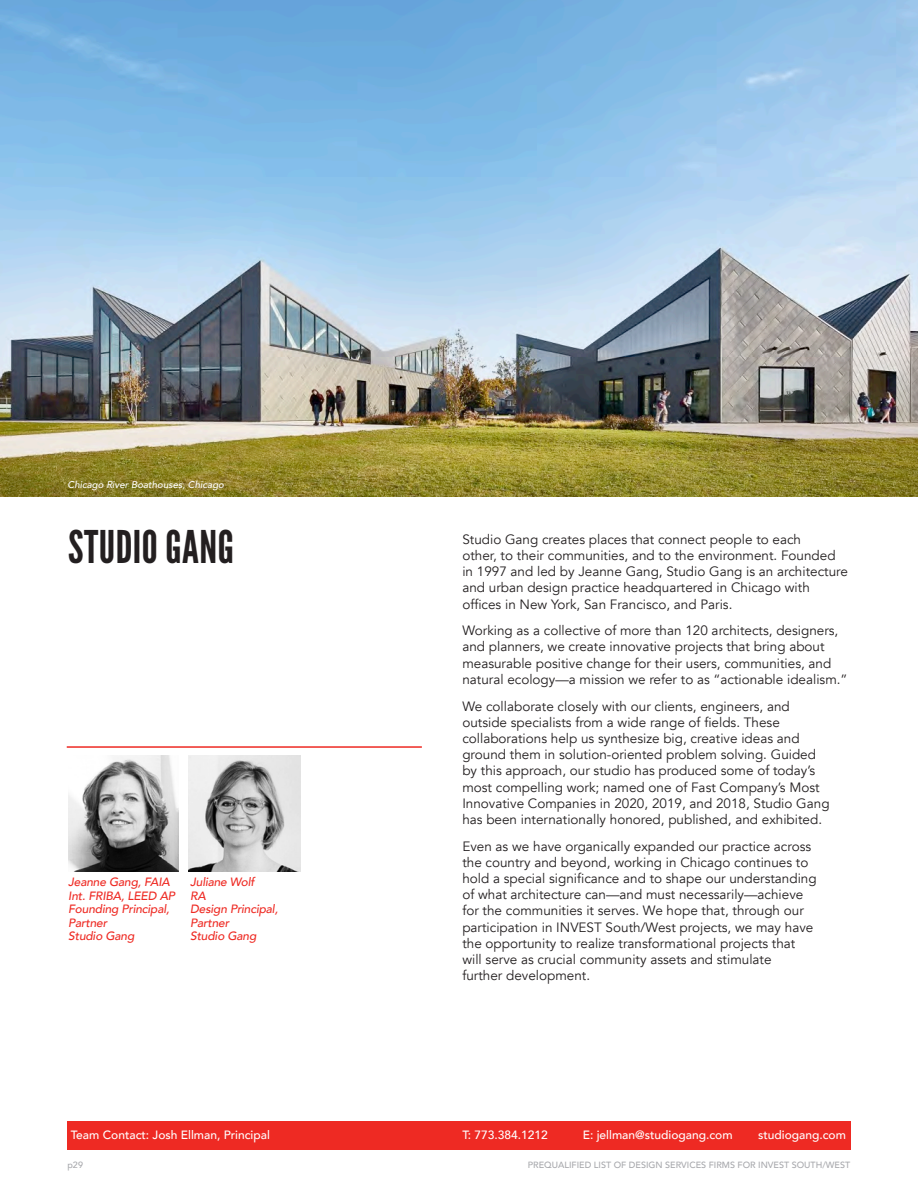
<style>
.page{position:relative;width:918px;height:1188px;background:#fff}
.page>*{position:absolute;margin:0;border:0;box-sizing:border-box;transform-origin:0 0}
.t1{font:45px "League Gothic";letter-spacing:.01em;color:#231f20}
.t2{font:13.5px/16.2px "Avenir";color:#231f20}
.t3{font:italic 500 12px/13.5px "Avenir";letter-spacing:-.015em;color:#ee2a23}
.t4{font:500 12px "Avenir";color:#fff}
.t5{font:italic 500 9.75px "Avenir";color:#fff}
.t6{font:500 9px "Avenir";color:#a8a9ad}
</style>
<div class="page">
<hr style="left:67px;top:746px;width:355px;height:2px;background:#ee2a23">
<div style="left:67px;top:1121px;width:783px;height:29px;background:#ee2a23"></div>
<img style="left:0;top:0;width:918px;height:497px">
<img style="left:189px;top:756px;width:111px;height:115px">
<img style="left:68px;top:756px;width:110px;height:115px">
<p class="t5" style="left:68px;top:479px;width:158px">Chicago River Boathouses, Chicago</p>
<p class="t1" style="left:68px;top:520px;width:167px">STUDIO GANG</p>
<p class="t3" style="left:68px;top:876px;width:103px">Jeanne Gang, FAIA</p>
<p class="t3" style="left:68px;top:889px;width:108px">Int. FRIBA, LEED AP</p>
<p class="t3" style="left:68px;top:903px;width:103px">Founding Principal,<br>Partner</p>
<p class="t3" style="left:68px;top:930px;width:68px">Studio Gang</p>
<p class="t3" style="left:190px;top:876px;width:66px">Juliane Wolf</p>
<p class="t3" style="left:190px;top:889px;width:17px">RA</p>
<p class="t3" style="left:190px;top:903px;width:89px">Design Principal,<br>Partner</p>
<p class="t3" style="left:190px;top:930px;width:68px">Studio Gang</p>
<p class="t2" style="left:462px;top:531px;width:340px">Studio Gang creates places that connect people to each</p>
<p class="t2" style="left:462px;top:547px;width:387px">other, to their communities, and to the environment. Founded in 1997 and led by Jeanne Gang, Studio Gang is an architecture and urban design practice headquartered in Chicago with offices in New York, San Francisco, and Paris.</p>
<p class="t2" style="left:462px;top:623px;width:387px">Working as a collective of more than 120 architects, designers, and planners, we create innovative projects that bring about measurable positive change for their users, communities, and natural ecology—a mission we refer to as “actionable idealism.”</p>
<p class="t2" style="left:462px;top:698px;width:329px">We collaborate closely with our clients, engineers, and</p>
<p class="t2" style="left:462px;top:714px;width:369px">outside specialists from a wide range of fields. These collaborations help us synthesize big, creative ideas and ground them in solution-oriented problem solving. Guided by this approach, our studio has produced some of today’s most compelling work; named one of Fast Company’s Most Innovative Companies in 2020, 2019, and 2018, Studio Gang has been internationally honored, published, and exhibited.</p>
<p class="t2" style="left:462px;top:838px;width:350px">Even as we have organically expanded our practice across</p>
<p class="t2" style="left:462px;top:854px;width:348px">the country and beyond, working in Chicago continues to</p>
<p class="t2" style="left:462px;top:871px;width:356px">hold a special significance and to shape our understanding</p>
<p class="t2" style="left:462px;top:887px;width:343px">of what architecture can—and must necessarily—achieve</p>
<p class="t2" style="left:462px;top:903px;width:353px">for the communities it serves. We hope that, through our participation in INVEST South/West projects, we may have</p>
<p class="t2" style="left:462px;top:935px;width:335px">the opportunity to realize transformational projects that</p>
<p class="t2" style="left:462px;top:952px;width:311px">will serve as crucial community assets and stimulate</p>
<p class="t2" style="left:462px;top:968px;width:129px">further development.</p>
<p class="t4" style="left:71px;top:1125px;width:201px">Team Contact: Josh Ellman, Principal</p>
<p class="t4" style="left:462px;top:1125px;width:87px">T: 773.384.1212</p>
<p class="t4" style="left:583px;top:1125px;width:151px">E: jellman@studiogang.com</p>
<p class="t4" style="left:758px;top:1125px;width:89px">studiogang.com</p>
<p class="t6" style="left:68px;top:1157px;width:17px">p29</p>
<p class="t6" style="left:528px;top:1157px;width:324px">PREQUALIFIED LIST OF DESIGN SERVICES FIRMS FOR INVEST SOUTH/WEST</p>
</div>
